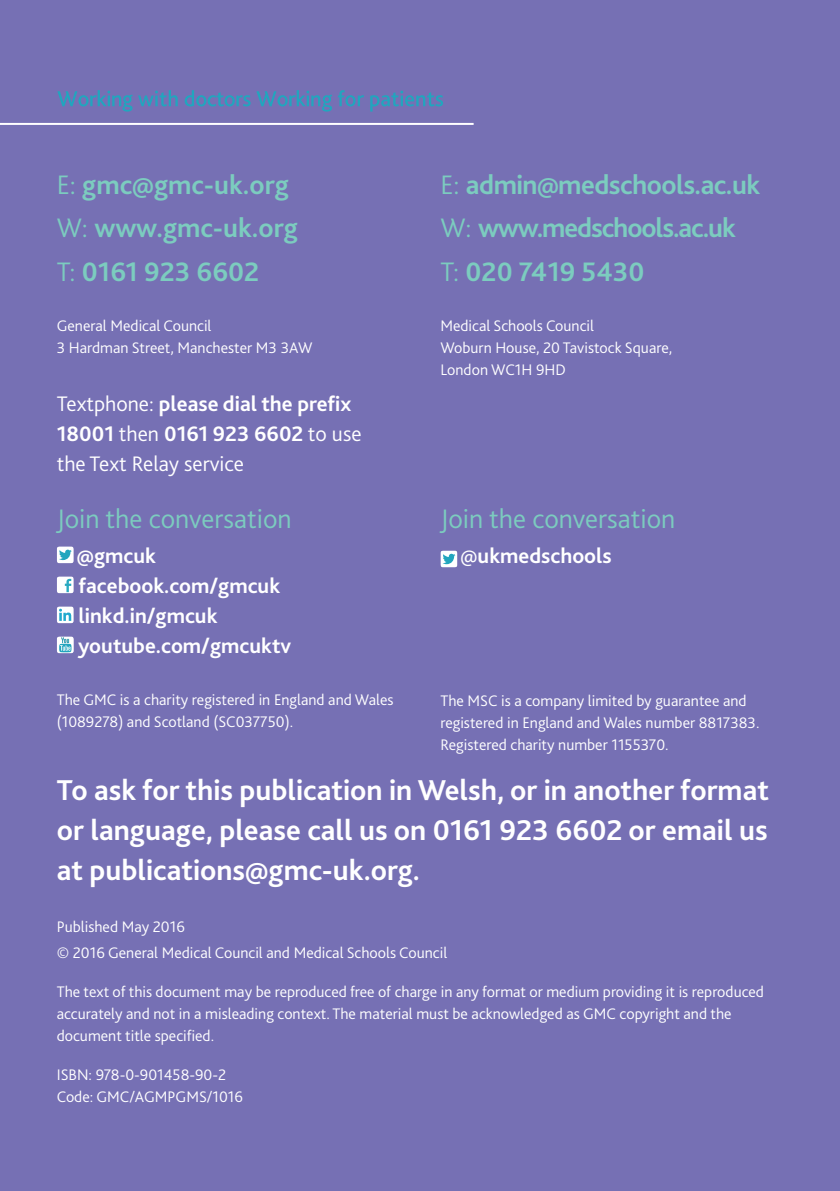
<style>
.page{position:relative;width:840px;height:1191px;background:#fff}
.page>*{position:absolute;margin:0;border:0;box-sizing:border-box;transform-origin:0 0}
.t1{font:700 30px/40px "Bliss 2";color:#fff;text-align:justify}
.t2{font:700 28px/43.6px "Bliss 2";letter-spacing:-.02em;color:#7cccbf}
.t3{font:700 28px/43.6px "Bliss 2";color:#7cccbf}
.t4{font:300 28px "Bliss 2";color:#7cccbf}
.t5{font:300 22px/30px "Bliss 2";color:#fff}
.t6{font:700 22px/30px "Bliss 2";color:#fff}
.t7{font:300 16px/22px "Bliss 2";color:#fff}
.s1{font-weight:300}
.s2{font-weight:700}
.s3{font-weight:400}
</style>
<div class="page">
<div style="left:0;top:0;width:839px;height:1191px;background:#7670b4"></div>
<svg style="left:57px;top:546px;width:17px;height:17px"></svg>
<svg style="left:57px;top:576px;width:17px;height:17px"></svg>
<svg style="left:57px;top:606px;width:17px;height:17px"></svg>
<svg style="left:57px;top:636px;width:17px;height:17px"></svg>
<svg style="left:440px;top:550px;width:17px;height:17px"></svg>
<svg style="left:57px;top:90px;width:75px;height:22px"></svg>
<svg style="left:138px;top:90px;width:40px;height:16px"></svg>
<svg style="left:184px;top:90px;width:66px;height:16px"></svg>
<svg style="left:256px;top:90px;width:76px;height:22px"></svg>
<svg style="left:338px;top:90px;width:26px;height:16px"></svg>
<svg style="left:370px;top:91px;width:73px;height:21px"></svg>
<hr style="left:0;top:123px;width:473px;height:2px;background:#fff">
<h2 class="t3" style="left:57px;top:162px;width:242px"><span class="s1">E:</span> gmc@gmc-uk.org<br><span class="s1">W:</span> www.gmc-uk.org<br><span class="s1">T:</span> 0161 923 6602</h2>
<p class="t7" style="left:57px;top:314px;width:257px">General Medical Council<br>3 Hardman Street, Manchester M3 3AW</p>
<h2 class="t2" style="left:440px;top:162px;width:321px"><span class="s1">E:</span> admin@medschools.ac.uk<br><span class="s1">W:</span> www.medschools.ac.uk<br><span class="s1">T:</span> 020 7419 5430</h2>
<p class="t7" style="left:440px;top:314px;width:233px">Medical Schools Council<br>Woburn House, 20 Tavistock Square,<br>London WC1H 9HD</p>
<h3 class="t5" style="left:57px;top:388px;width:306px">Textphone: <span class="s2">please dial the prefix<br>18001</span> then <span class="s2">0161 923 6602</span> to use the Text Relay service</h3>
<h2 class="t4" style="left:57px;top:501px;width:236px">Join the conversation</h2>
<h3 class="t6" style="left:77px;top:540px;width:216px">@gmcuk facebook.com/gmcuk linkd.in/gmcuk youtube.com/gmcuktv</h3>
<p class="t7" style="left:57px;top:688px;width:338px">The GMC is a charity registered in England and Wales (1089278) and Scotland (SC037750).</p>
<h2 class="t4" style="left:440px;top:501px;width:236px">Join the conversation</h2>
<h3 class="t6" style="left:460px;top:540px;width:152px"><span class="s3">@</span>ukmedschools</h3>
<p class="t7" style="left:440px;top:689px;width:320px">The MSC is a company limited by guarantee and registered in England and Wales number 8817383.<br>Registered charity number 1155370.</p>
<h1 class="t1" style="left:57px;top:769px;width:713px">To ask for this publication in Welsh, or in another format or language, please call us on 0161 923 6602 or email us at publications@gmc-uk.org.</h1>
<p class="t7" style="left:57px;top:913px;width:392px;line-height:26px">Published May 2016<br>© 2016 General Medical Council and Medical Schools Council</p>
<p class="t7" style="left:57px;top:980px;width:708px">The text of this document may be reproduced free of charge in any format or medium providing it is reproduced accurately and not in a misleading context. The material must be acknowledged as GMC copyright and the document title specified.</p>
<p class="t7" style="left:57px;top:1063px;width:188px">ISBN: 978-0-901458-90-2<br>Code: GMC/AGMPGMS/1016</p>
</div>
